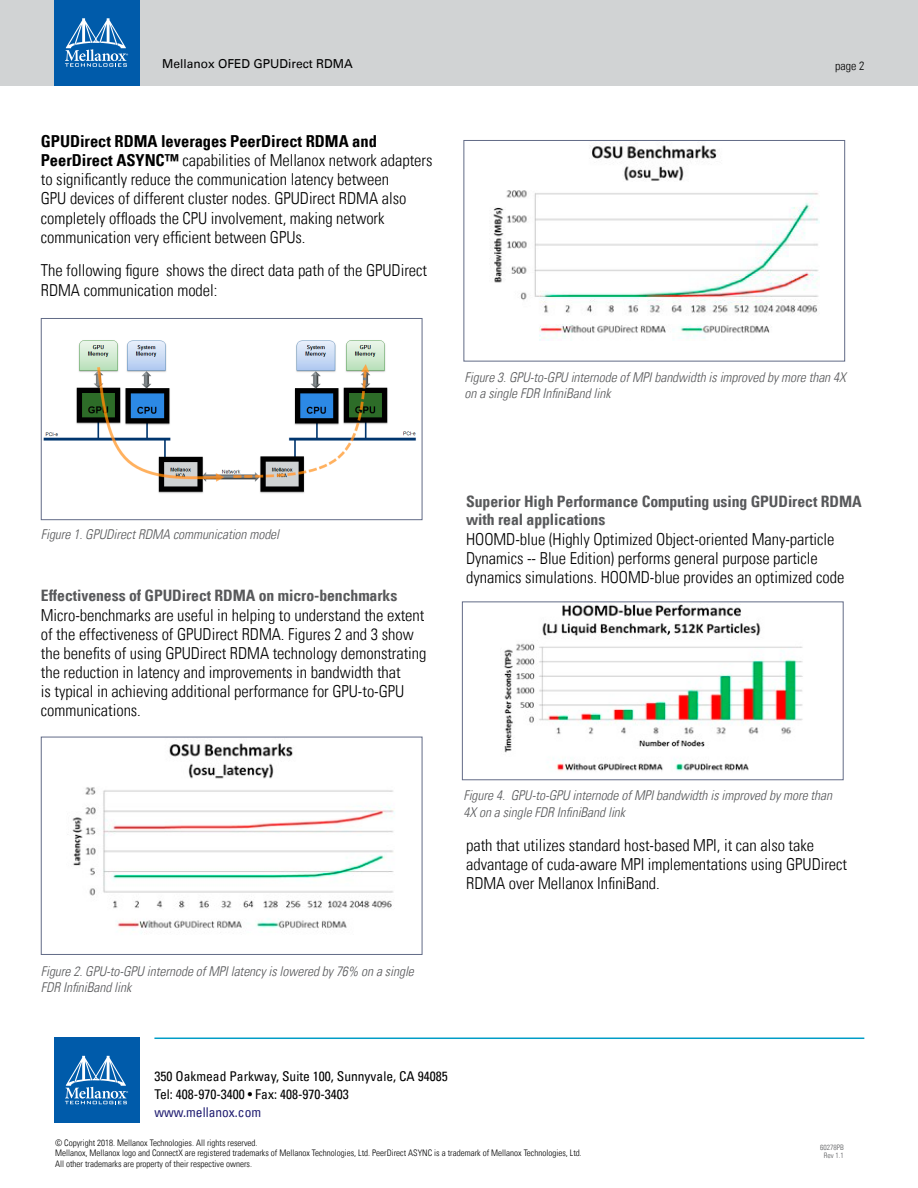
<style>
.page{position:relative;width:918px;height:1188px;background:#fff}
.page>*{position:absolute;margin:0;border:0;box-sizing:border-box;transform-origin:0 0}
.t1{font:300 condensed 16.5px/19px "Univers LT";letter-spacing:-.005em;color:#000}
.t2{font:700 condensed 15.75px/18px "Univers LT";letter-spacing:-.005em;color:#58595b}
.t3{font:italic 300 condensed 13.5px/16.2px "Univers LT";letter-spacing:-.005em;color:#58595b}
.t4{font:condensed 13.5px/18px "Univers LT";color:#000}
.t5{font:condensed 13.5px "Univers LT";color:#221f72}
.t6{font:12.3px "Univers LT";color:#000}
.t7{font:300 condensed 12px "Univers LT";color:#000}
.t8{font:300 condensed 9px/10.5px "Univers LT";color:#000}
.t9{font:300 condensed 7.5px/7.5px "Univers LT";color:#58595b;text-align:center}
.s1{font-weight:700}
</style>
<div class="page">
<div style="left:0;top:0;width:918px;height:85px;background:#d1d3d4"></div>
<hr style="left:154px;top:1038px;width:710px;height:1px;background:#009dc7">
<div style="left:54px;top:0;width:85px;height:85px;background:#005baa"></div>
<svg style="left:65px;top:18px;width:63px;height:49px"></svg>
<div style="left:54px;top:1038px;width:85px;height:85px;background:#005baa"></div>
<svg style="left:65px;top:1056px;width:63px;height:48px"></svg>
<img style="left:43px;top:340px;width:373px;height:153px">
<div style="left:41px;top:318px;width:381px;height:202px;border:1px solid #626b87"></div>
<img style="left:72px;top:743px;width:323px;height:190px">
<div style="left:41px;top:737px;width:381px;height:218px;border:1px solid #626b87"></div>
<img style="left:490px;top:145px;width:330px;height:196px">
<div style="left:464px;top:140px;width:381px;height:222px;border:1px solid #626b87"></div>
<img style="left:504px;top:604px;width:299px;height:167px">
<div style="left:462px;top:602px;width:382px;height:178px;border:1px solid #626b87"></div>
<p class="t6" style="left:162px;top:56px;width:192px">Mellanox OFED GPUDirect RDMA</p>
<p class="t7" style="left:835px;top:59px;width:31px">page 2</p>
<p class="t1" style="left:41px;top:132px;width:393px"><span class="s1">GPUDirect RDMA leverages PeerDirect RDMA and PeerDirect ASYNC™</span> capabilities of Mellanox network adapters to significantly reduce the communication latency between<br>GPU devices of different cluster nodes. GPUDirect RDMA also completely offloads the CPU involvement, making network communication very efficient between GPUs.</p>
<p class="t1" style="left:41px;top:261px;width:388px">The following figure shows the direct data path of the GPUDirect<br>RDMA communication model:</p>
<p class="t3" style="left:465px;top:369px;width:383px">Figure 3. GPU-to-GPU internode of MPI bandwidth is improved by more than 4X on a single FDR InfiniBand link</p>
<p class="t3" style="left:41px;top:527px;width:240px">Figure 1. GPUDirect RDMA communication model</p>
<p class="t2" style="left:41px;top:587px;width:358px">Effectiveness of GPUDirect RDMA on micro-benchmarks</p>
<p class="t1" style="left:41px;top:605px;width:387px">Micro-benchmarks are useful in helping to understand the extent of the effectiveness of GPUDirect RDMA. Figures 2 and 3 show the benefits of using GPUDirect RDMA technology demonstrating the reduction in latency and improvements in bandwidth that<br>is typical in achieving additional performance for GPU-to-GPU communications.</p>
<p class="t3" style="left:41px;top:963px;width:375px">Figure 2. GPU-to-GPU internode of MPI latency is lowered by 76% on a single<br>FDR InfiniBand link</p>
<p class="t2" style="left:466px;top:492px;width:397px">Superior High Performance Computing using GPUDirect RDMA with real applications</p>
<p class="t1" style="left:466px;top:530px;width:380px">HOOMD-blue (Highly Optimized Object-oriented Many-particle<br>Dynamics -- Blue Edition) performs general purpose particle dynamics simulations. HOOMD-blue provides an optimized code</p>
<p class="t3" style="left:464px;top:788px;width:370px">Figure 4. GPU-to-GPU internode of MPI bandwidth is improved by more than<br>4X on a single FDR InfiniBand link</p>
<p class="t1" style="left:466px;top:836px;width:383px">path that utilizes standard host-based MPI, it can also take advantage of cuda-aware MPI implementations using GPUDirect<br>RDMA over Mellanox InfiniBand.</p>
<p class="t4" style="left:154px;top:1067px;width:295px">350 Oakmead Parkway, Suite 100, Sunnyvale, CA 94085<br>Tel: 408-970-3400 • Fax: 408-970-3403</p>
<p class="t5" style="left:154px;top:1103px;width:108px">www.mellanox.com</p>
<p class="t8" style="left:55px;top:1137px;width:528px">© Copyright 2018. Mellanox Technologies. All rights reserved.<br>Mellanox, Mellanox logo and ConnectX are registered trademarks of Mellanox Technologies, Ltd. PeerDirect ASYNC is a trademark of Mellanox Technologies, Ltd.<br>All other trademarks are property of their respective owners.</p>
<p class="t9" style="left:820px;top:1144px;width:25px">60278PB<br>Rev 1.1</p>
</div>
